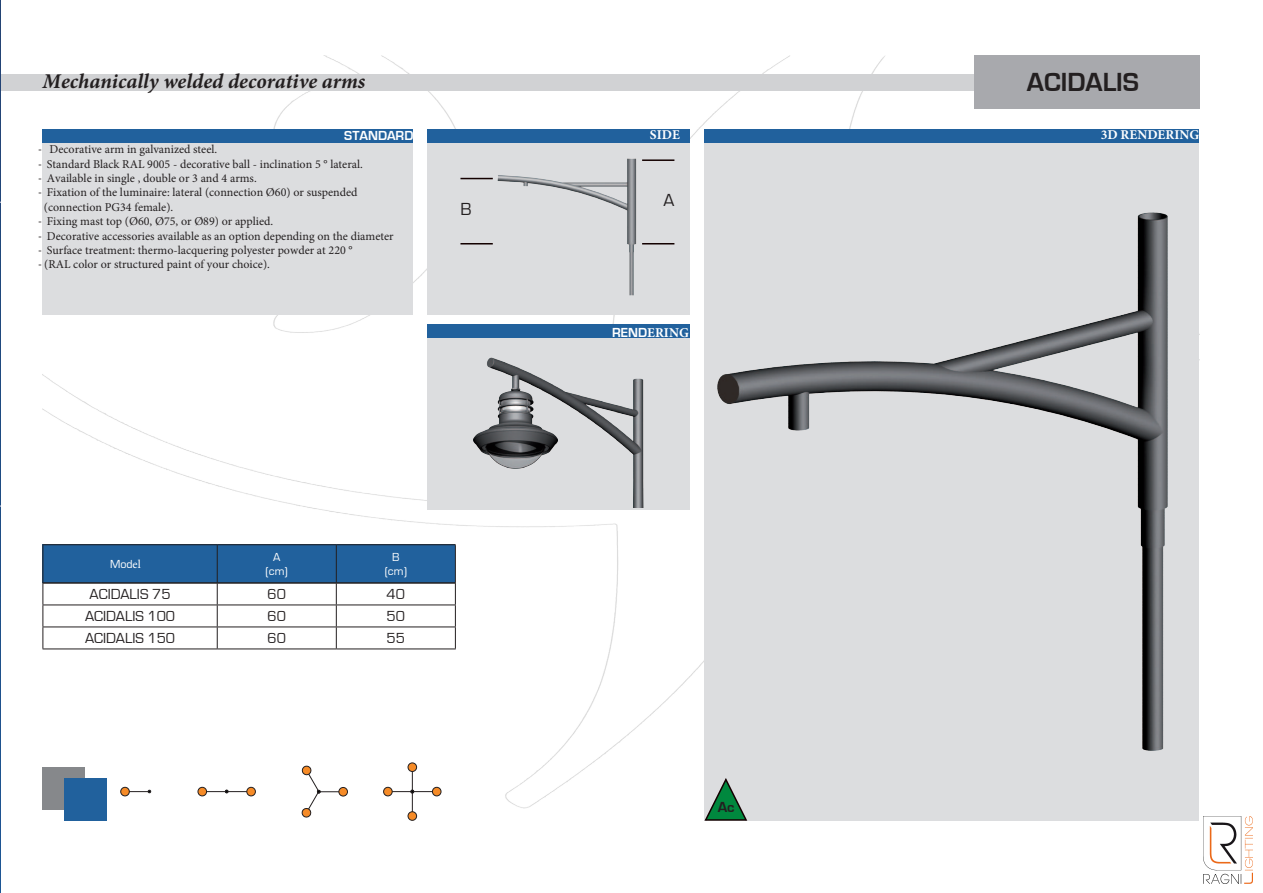
<style>
.page{position:relative;width:1263px;height:893px;background:#fff}
.page>*{position:absolute;margin:0;border:0;box-sizing:border-box;transform-origin:0 0}
.t1{font:700 27px "Eurostile";color:#231f20}
.t2{font:italic 700 21px "Minion Pro";color:#231f20}
.t3{font:18px "Eurostile";color:#231f20}
.t4{font:15px "Eurostile";color:#231f20}
.t5{font:700 15px "Eurostile";color:#231f20}
.t6{font:700 13.5px "Minion Pro";color:#fff}
.t7{font:700 13.5px "Eurostile";color:#fff}
.t8{font:12px/14.4px "Minion Pro";color:#231f20}
.t9{font:12px/14.4px "Eurostile";color:#fff;text-align:center}
.s1{font-family:"Eurostile"}
.s2{font-family:"Minion Pro"}
</style>
<div class="page">
<img style="left:43px;top:55px;width:931px;height:766px">
<div style="left:427px;top:325px;width:262px;height:185px;background:#dcdddf"></div>
<div style="left:0;top:74px;width:1199px;height:16px;background:#d1d2d4"></div>
<div style="left:427px;top:129px;width:262px;height:186px;background:#dcdddf"></div>
<div style="left:704px;top:129px;width:495px;height:692px;background:#dcdddf"></div>
<div style="left:43px;top:129px;width:370px;height:186px;background:#dcdddf"></div>
<div style="left:974px;top:55px;width:225px;height:54px;background:#a8a9ad"></div>
<div style="left:705px;top:129px;width:494px;height:14px;background:#21619d"></div>
<div style="left:427px;top:129px;width:262px;height:14px;background:#21619d"></div>
<div style="left:43px;top:129px;width:370px;height:14px;background:#21619d"></div>
<div style="left:427px;top:325px;width:262px;height:13px;background:#21619d"></div>
<div style="left:43px;top:767px;width:42px;height:42px;background:#86888b"></div>
<div style="left:64px;top:778px;width:42px;height:43px;background:#21619d"></div>
<div style="left:43px;top:545px;width:412px;height:38px;background:#21619d"></div>
<hr style="left:43px;top:544px;width:174px;height:1px;background:#231f20">
<hr style="left:43px;top:545px;width:1px;height:38px;background:#231f20">
<hr style="left:217px;top:544px;width:119px;height:1px;background:#231f20">
<hr style="left:336px;top:544px;width:120px;height:1px;background:#231f20">
<hr style="left:336px;top:545px;width:1px;height:38px;background:#231f20">
<hr style="left:455px;top:545px;width:1px;height:38px;background:#231f20">
<hr style="left:217px;top:545px;width:1px;height:38px;background:#231f20">
<img style="left:492px;top:158px;width:151px;height:138px">
<hr style="left:460px;top:178px;width:33px;height:1px;background:#130000">
<hr style="left:460px;top:243px;width:33px;height:1px;background:#130000">
<hr style="left:43px;top:583px;width:174px;height:1px;background:#231f20">
<hr style="left:217px;top:583px;width:119px;height:1px;background:#231f20">
<hr style="left:336px;top:583px;width:120px;height:1px;background:#231f20">
<hr style="left:43px;top:605px;width:174px;height:1px;background:#231f20">
<hr style="left:217px;top:605px;width:119px;height:1px;background:#231f20">
<hr style="left:336px;top:605px;width:120px;height:1px;background:#231f20">
<hr style="left:43px;top:627px;width:174px;height:1px;background:#231f20">
<svg style="left:43px;top:583px;width:1px;height:66px"></svg>
<hr style="left:217px;top:627px;width:119px;height:1px;background:#231f20">
<svg style="left:217px;top:583px;width:1px;height:66px"></svg>
<hr style="left:336px;top:627px;width:120px;height:1px;background:#231f20">
<svg style="left:336px;top:583px;width:1px;height:66px"></svg>
<svg style="left:455px;top:583px;width:1px;height:66px"></svg>
<hr style="left:43px;top:649px;width:174px;height:1px;background:#231f20">
<hr style="left:217px;top:649px;width:119px;height:1px;background:#231f20">
<hr style="left:336px;top:649px;width:120px;height:1px;background:#231f20">
<svg style="left:703px;top:778px;width:45px;height:43px"></svg>
<hr style="left:642px;top:159px;width:32px;height:2px;background:#130000">
<hr style="left:642px;top:243px;width:32px;height:1px;background:#130000">
<img style="left:473px;top:357px;width:171px;height:150px">
<img style="left:717px;top:212px;width:451px;height:539px">
<img style="left:0;top:0;width:1px;height:893px">
<div style="left:247px;top:787px;width:8px;height:9px;background:#f68b27;border-radius:50%"></div>
<div style="left:246px;top:787px;width:10px;height:9px;border:1px solid #231f20;border-radius:50%"></div>
<div style="left:198px;top:787px;width:9px;height:9px;background:#f68b27;border-radius:50%"></div>
<div style="left:198px;top:787px;width:9px;height:9px;border:1px solid #231f20;border-radius:50%"></div>
<svg style="left:205px;top:790px;width:43px;height:3px"></svg>
<div style="left:121px;top:787px;width:8px;height:9px;background:#f68b27;border-radius:50%"></div>
<div style="left:120px;top:787px;width:10px;height:9px;border:1px solid #231f20;border-radius:50%"></div>
<svg style="left:128px;top:790px;width:23px;height:3px"></svg>
<div style="left:432px;top:787px;width:9px;height:9px;background:#f68b27;border-radius:50%"></div>
<div style="left:432px;top:787px;width:9px;height:9px;border:1px solid #231f20;border-radius:50%"></div>
<div style="left:384px;top:787px;width:8px;height:9px;background:#f68b27;border-radius:50%"></div>
<div style="left:383px;top:787px;width:10px;height:9px;border:1px solid #231f20;border-radius:50%"></div>
<hr style="left:412px;top:767px;width:1px;height:50px;background:#231f20">
<div style="left:408px;top:763px;width:9px;height:8px;background:#f68b27;border-radius:50%"></div>
<div style="left:408px;top:762px;width:9px;height:10px;border:1px solid #231f20;border-radius:50%"></div>
<div style="left:408px;top:812px;width:9px;height:8px;background:#f68b27;border-radius:50%"></div>
<div style="left:408px;top:811px;width:9px;height:10px;border:1px solid #231f20;border-radius:50%"></div>
<svg style="left:391px;top:790px;width:43px;height:3px"></svg>
<div style="left:339px;top:787px;width:8px;height:9px;background:#f68b27;border-radius:50%"></div>
<div style="left:338px;top:787px;width:10px;height:9px;border:1px solid #231f20;border-radius:50%"></div>
<svg style="left:301px;top:765px;width:42px;height:54px"></svg>
<img style="left:1203px;top:817px;width:50px;height:67px">
<h2 class="t2" style="left:43px;top:67px;width:324px">Mechanically welded decorative arms</h2>
<h1 class="t1" style="left:1027px;top:66px;width:114px">ACIDALIS</h1>
<p class="t7" style="left:344px;top:127px;width:71px">STANDARD</p>
<p class="t6" style="left:650px;top:125px;width:32px">SIDE</p>
<p class="t6" style="left:1101px;top:125px;width:100px">3D RENDERING</p>
<p class="t8" style="left:39px;top:142px;width:180px"><span class="s1">-</span> Decorative arm in galvanized steel.</p>
<p class="t8" style="left:39px;top:157px;width:326px"><span class="s1">-</span> Standard Black RAL 9005 - decorative ball - inclination 5 ° lateral.</p>
<p class="t8" style="left:39px;top:171px;width:220px"><span class="s1">-</span> Available in single , double or 3 and 4 arms.</p>
<p class="t8" style="left:44px;top:185px;width:315px;text-indent:-5px"><span class="s1">-</span> Fixation of the luminaire: lateral (connection Ø60) or suspended (connection PG34 female).</p>
<p class="t8" style="left:39px;top:214px;width:236px"><span class="s1">-</span> Fixing mast top (Ø60, Ø75, or Ø89) or applied.</p>
<p class="t8" style="left:39px;top:229px;width:356px"><span class="s1">-</span> Decorative accessories available as an option depending on the diameter</p>
<p class="t8" style="left:39px;top:243px;width:316px"><span class="s1">-</span> Surface treatment: thermo-lacquering polyester powder at 220 °</p>
<p class="t8" style="left:39px;top:257px;width:233px"><span class="s1">-</span> (RAL color or structured paint of your choice).</p>
<h3 class="t3" style="left:460px;top:203px;width:13px">B</h3>
<p class="t9" style="left:110px;top:558px;width:32px">Mod<span class="s2">el</span></p>
<p class="t9" style="left:266px;top:551px;width:24px">A (cm)</p>
<p class="t9" style="left:385px;top:551px;width:24px">B (cm)</p>
<p class="t4" style="left:90px;top:589px;width:82px">ACIDALIS 75</p>
<p class="t4" style="left:268px;top:589px;width:20px">60</p>
<p class="t4" style="left:387px;top:589px;width:20px">40</p>
<p class="t4" style="left:85px;top:611px;width:92px">ACIDALIS 100</p>
<p class="t4" style="left:268px;top:611px;width:20px">60</p>
<p class="t4" style="left:387px;top:611px;width:20px">50</p>
<p class="t4" style="left:85px;top:633px;width:92px">ACIDALIS 150</p>
<p class="t4" style="left:268px;top:633px;width:20px">60</p>
<p class="t4" style="left:387px;top:633px;width:20px">55</p>
<h3 class="t3" style="left:663px;top:194px;width:12px">A</h3>
<p class="t6" style="left:612px;top:323px;width:78px"><span class="s1">REND</span>ERING</p>
<p class="t5" style="left:718px;top:798px;width:18px">Ac</p>
</div>
